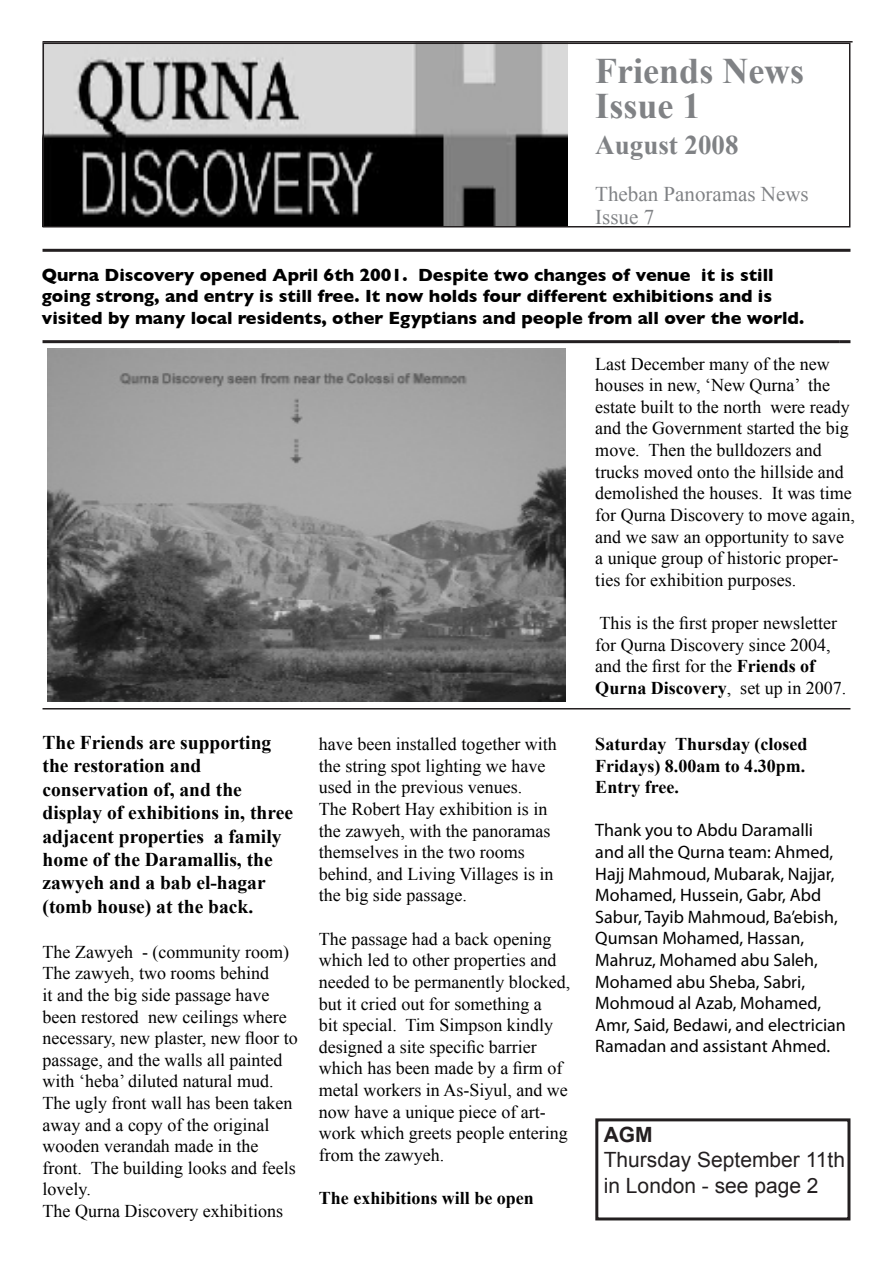
<style>
.page{position:relative;width:893px;height:1263px;background:#fff}
.page>*{position:absolute;margin:0;border:0;box-sizing:border-box;transform-origin:0 0}
.t1{font:700 36px "Times New Roman";color:#808285}
.t2{font:700 27px "Times New Roman";color:#808285}
.t3{font:21px/25.2px "Arial";color:#231f20}
.t4{font:21px "Times New Roman";color:#808285}
.t5{font:700 21px "Arial";color:#231f20}
.t6{font:700 19.5px/23.4px "Times New Roman";color:#000}
.t7{font:18px/21.6px "Times New Roman";color:#000}
.t8{font:18px/21.6px "Myriad Pro";color:#000}
.t9{font:700 18px/21.6px "Gill Sans";color:#000}
.t10{font:700 18px/21.6px "Times New Roman";color:#000}
.s1{font-weight:700}
</style>
<div class="page">
<img style="left:46px;top:46px;width:521px;height:178px">
<img style="left:48px;top:349px;width:518px;height:353px">
<hr style="left:43px;top:41px;width:810px;height:2px;background:#231f20">
<div style="left:43px;top:43px;width:807px;height:184px;border:2px solid #231f20"></div>
<hr style="left:43px;top:249px;width:807px;height:3px;background:#231f20">
<hr style="left:43px;top:340px;width:797px;height:3px;background:#231f20">
<svg style="left:840px;top:340px;width:10px;height:3px"></svg>
<hr style="left:43px;top:708px;width:807px;height:1px;background:#231f20">
<div style="left:595px;top:1118px;width:255px;height:102px;border:3px solid #231f20"></div>
<p class="t1" style="left:595px;top:50px;width:210px">Friends News</p>
<p class="t1" style="left:595px;top:85px;width:107px">Issue 1</p>
<p class="t2" style="left:595px;top:129px;width:145px">August 2008</p>
<p class="t4" style="left:595px;top:181px;width:215px">Theban Panoramas News</p>
<p class="t4" style="left:595px;top:205px;width:60px">Issue 7</p>
<p class="t9" style="left:42px;top:264px;width:764px">Qurna Discovery opened April 6th 2001. Despite two changes of venue it is still going strong, and entry is still free. It now holds four different exhibitions and is visited by many local residents, other Egyptians and people from all over the world.</p>
<p class="t7" style="left:595px;top:353px;width:261px">Last December many of the new houses in new, ‘New Qurna’ the estate built to the north were ready and the Government started the big move. Then the bulldozers and trucks moved onto the hillside and demolished the houses. It was time for Qurna Discovery to move again, and we saw an opportunity to save a unique group of historic proper&shy;ties for exhibition purposes.</p>
<p class="t7" style="left:595px;top:612px;width:252px">This is the first proper newsletter for Qurna Discovery since 2004, and the first for the <span class="s1">Friends of<br>Qurna Discovery</span>, set up in 2007.</p>
<p class="t6" style="left:43px;top:730px;width:252px">The Friends are supporting the restoration and conservation of, and the display of exhibitions in, three adjacent properties a family home of the Daramallis, the zawyeh and a bab el-hagar (tomb house) at the back.</p>
<p class="t7" style="left:43px;top:941px;width:248px">The Zawyeh - (community room)</p>
<p class="t7" style="left:43px;top:962px;width:257px">The zawyeh, two rooms behind<br>it and the big side passage have been restored new ceilings where necessary, new plaster, new floor to passage, and the walls all painted with ‘heba’ diluted natural mud.<br>The ugly front wall has been taken away and a copy of the original wooden verandah made in the front. The building looks and feels lovely.</p>
<p class="t7" style="left:43px;top:1200px;width:242px">The Qurna Discovery exhibitions</p>
<p class="t7" style="left:319px;top:733px;width:239px">have been installed together with the string spot lighting we have used in the previous venues.<br>The Robert Hay exhibition is in the zawyeh, with the panoramas themselves in the two rooms behind, and Living Villages is in the big side passage.</p>
<p class="t7" style="left:319px;top:928px;width:253px">The passage had a back opening which led to other properties and needed to be permanently blocked, but it cried out for something a<br>bit special. Tim Simpson kindly designed a site specific barrier which has been made by a firm of metal workers in As-Siyul, and we now have a unique piece of art&shy;work which greets people entering from the zawyeh.</p>
<p class="t10" style="left:319px;top:1187px;width:217px">The exhibitions will be open</p>
<p class="t10" style="left:595px;top:733px;width:214px">Saturday Thursday (closed<br>Fridays) 8.00am to 4.30pm.</p>
<p class="t10" style="left:595px;top:776px;width:85px">Entry free.</p>
<p class="t8" style="left:595px;top:819px;width:252px">Thank you to Abdu Daramalli and all the Qurna team: Ahmed,<br>Hajj Mahmoud, Mubarak, Najjar,<br>Mohamed, Hussein, Gabr, Abd<br>Sabur, Tayib Mahmoud, Ba’ebish,<br>Qumsan Mohamed, Hassan,<br>Mahruz, Mohamed abu Saleh,<br>Mohamed abu Sheba, Sabri,<br>Mohmoud al Azab, Mohamed,<br>Amr, Said, Bedawi, and electrician<br>Ramadan and assistant Ahmed.</p>
<p class="t5" style="left:604px;top:1123px;width:50px">AGM</p>
<p class="t3" style="left:604px;top:1147px;width:243px">Thursday September 11th in London - see page 2</p>
</div>
